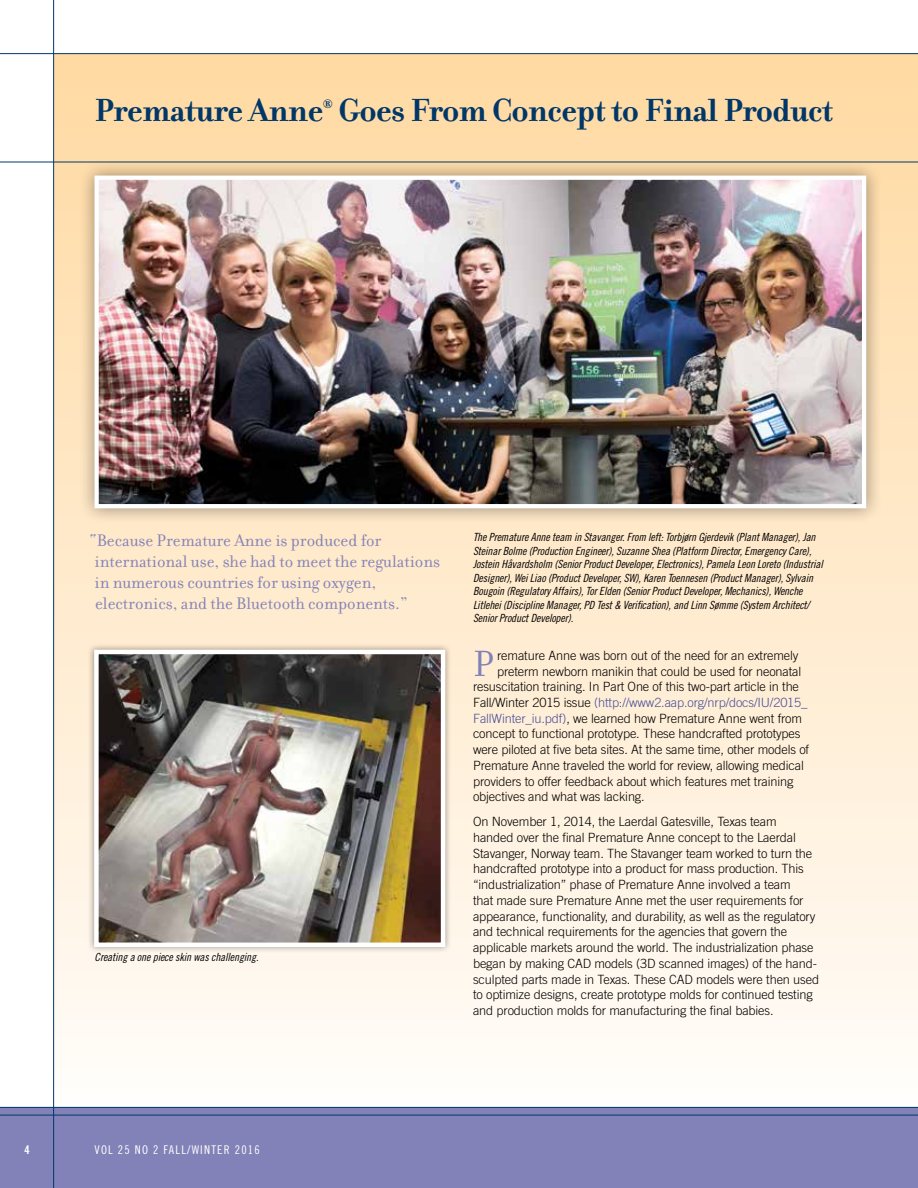
<style>
.page{position:relative;width:918px;height:1188px;background:#fff}
.page>*{position:absolute;margin:0;border:0;box-sizing:border-box;transform-origin:0 0}
.t1{font:39.3px "Filosofia";color:#8382b8}
.t2{font:700 34.5px "Filosofia";letter-spacing:-.01em;color:#003768}
.t3{font:18px/21px "Filosofia";color:#8382b8}
.t4{font:700 13.05px "Filosofia";color:#003768}
.t5{font:300 12.75px/15.8px "Trade Gothic";letter-spacing:-.01em;color:#000}
.t6{font:300 12.75px "Trade Gothic";letter-spacing:-.01em;color:#484e98}
.t7{font:12px "Trade Gothic Cond Eighteen";letter-spacing:.1em;color:#fff}
.t8{font:12px "Trade Gothic Bold Cond Twenty";color:#fff}
.t9{font:11.25px/13.5px "Trade Gothic Cond Eighteen Obl";letter-spacing:-.01em;color:#000}
.s1{color:#000}
.s2{color:#484e98}
</style>
<div class="page">
<div style="left:0;top:1107px;width:918px;height:81px;background:#8382b8"></div>
<div style="left:54px;top:54px;width:864px;height:1053px;background:linear-gradient(to bottom,#ffd9a1,#fffcf9)"></div>
<div style="left:78px;top:159px;width:804px;height:365px;background:#000;opacity:.4"></div>
<img style="left:99px;top:181px;width:762px;height:322px">
<div style="left:94px;top:176px;width:772px;height:332px;border:4px solid #fff"></div>
<hr style="left:53px;top:0;width:1px;height:1188px;background:#003768">
<hr style="left:0;top:53px;width:918px;height:1px;background:#003768">
<hr style="left:0;top:1115px;width:918px;height:1px;background:#003768">
<hr style="left:0;top:1107px;width:918px;height:1px;background:#003768">
<hr style="left:0;top:162px;width:918px;height:1px;background:#003768">
<div style="left:88px;top:643px;width:364px;height:310px;background:#000;opacity:.4"></div>
<img style="left:99px;top:655px;width:341px;height:287px">
<div style="left:94px;top:650px;width:351px;height:297px;border:4px solid #fff"></div>
<h2 class="t2" style="left:94px;top:90px;width:740px">Premature Anne Goes From Concept to Final Product</h2>
<p class="t4" style="left:323px;top:96px;width:11px">®</p>
<h3 class="t3" style="left:89px;top:530px;width:352px">“Because Premature Anne is produced for international use, she had to meet the regulations in numerous countries for using oxygen, electronics, and the Bluetooth components.”</h3>
<p class="t9" style="left:94px;top:950px;width:166px">Creating a one piece skin was challenging.</p>
<p class="t9" style="left:473px;top:530px;width:351px">The Premature Anne team in Stavanger. From left: Torbjørn Gjerdevik (Plant Manager), Jan Steinar Bolme (Production Engineer), Suzanne Shea (Platform Director, Emergency Care), Jostein Håvardsholm (Senior Product Developer, Electronics), Pamela Leon Loreto (Industrial Designer), Wei Liao (Product Developer, SW), Karen Toennesen (Product Manager), Sylvain Bougoin (Regulatory Affairs), Tor Elden (Senior Product Developer, Mechanics), Wenche Litlehei (Discipline Manager, PD Test &amp; Verification), and Linn Sømme (System Architect/ Senior Product Developer).</p>
<h1 class="t1" style="left:473px;top:642px;width:22px">P</h1>
<p class="t5" style="left:497px;top:647px;width:303px">remature Anne was born out of the need for an extremely</p>
<p class="t5" style="left:497px;top:663px;width:306px">preterm newborn manikin that could be used for neonatal</p>
<p class="t5" style="left:473px;top:679px;width:327px">resuscitation training. In Part One of this two-part article in the</p>
<p class="t6" style="left:473px;top:695px;width:336px"><span class="s1">Fall/Winter 2015 issue</span> (http://www2.aap.org/nrp/docs/IU/2015_</p>
<p class="t5" style="left:473px;top:710px;width:331px"><span class="s2">FallWinter_iu.pdf)</span>, we learned how Premature Anne went from</p>
<p class="t5" style="left:473px;top:726px;width:329px">concept to functional prototype. These handcrafted prototypes</p>
<p class="t5" style="left:473px;top:742px;width:338px">were piloted at five beta sites. At the same time, other models of</p>
<p class="t5" style="left:473px;top:757px;width:332px">Premature Anne traveled the world for review, allowing medical</p>
<p class="t5" style="left:473px;top:773px;width:322px">providers to offer feedback about which features met training</p>
<p class="t5" style="left:473px;top:789px;width:173px">objectives and what was lacking.</p>
<p class="t5" style="left:473px;top:814px;width:348px">On November 1, 2014, the Laerdal Gatesville, Texas team handed over the final Premature Anne concept to the Laerdal Stavanger, Norway team. The Stavanger team worked to turn the handcrafted prototype into a product for mass production. This “industrialization” phase of Premature Anne involved a team<br>that made sure Premature Anne met the user requirements for appearance, functionality, and durability, as well as the regulatory and technical requirements for the agencies that govern the applicable markets around the world. The industrialization phase began by making CAD models (3D scanned images) of the hand&shy;sculpted parts made in Texas. These CAD models were then used to optimize designs, create prototype molds for continued testing and production molds for manufacturing the final babies.</p>
<p class="t8" style="left:24px;top:1142px;width:7px">4</p>
<p class="t7" style="left:94px;top:1143px;width:167px">VOL 25 NO 2 FALL/WINTER 2016</p>
</div>
